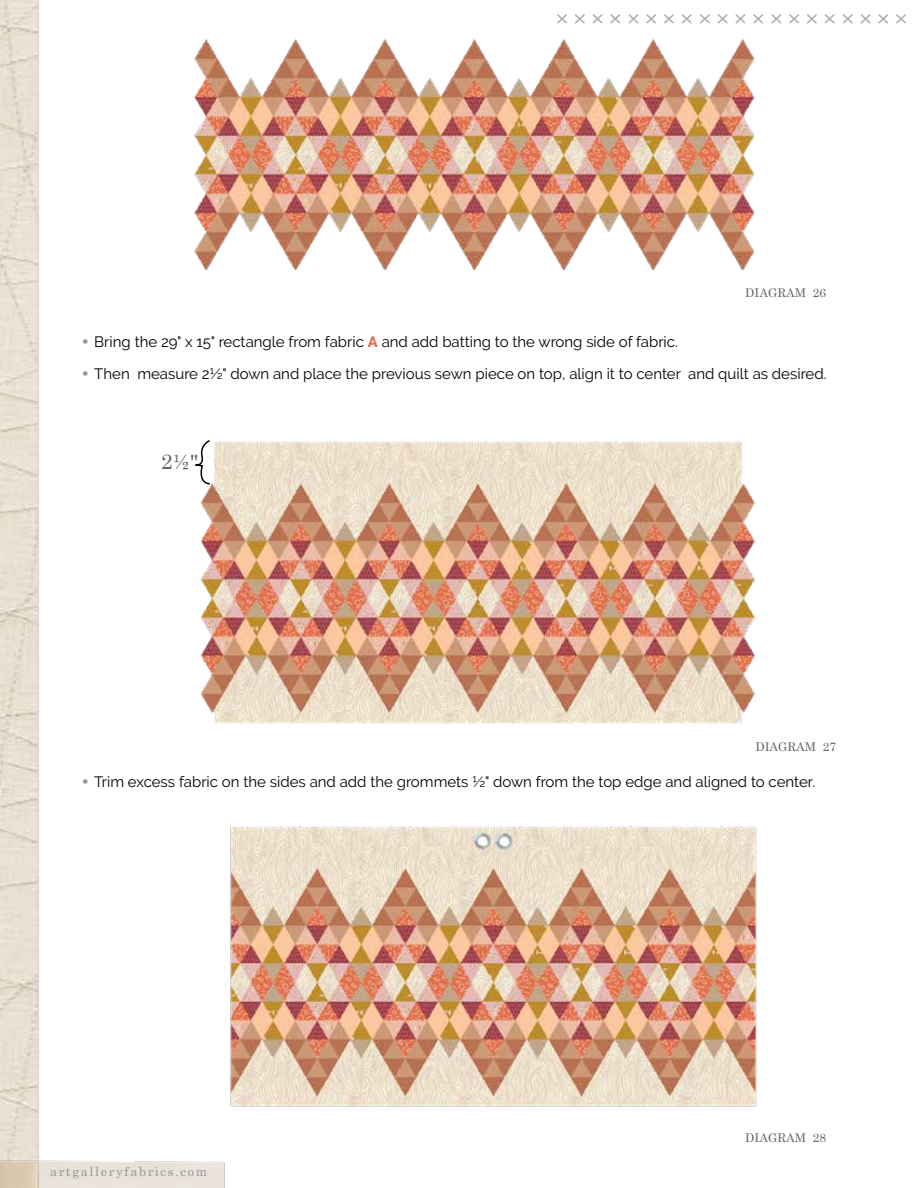
<style>
.page{position:relative;width:918px;height:1188px;background:#fff}
.page>*{position:absolute;margin:0;border:0;box-sizing:border-box;transform-origin:0 0}
.t1{font:21px "Century Schoolbook";color:#636466}
.t2{font:15px "Raleway";color:#000}
.t3{font:12.75px "Century Schoolbook";letter-spacing:.125em;color:#939494}
.t4{font:12px "Century Schoolbook";color:#636466}
.s1{font-family:"Century Gothic";color:#939598}
.s2{font-weight:800;color:#de7354}
</style>
<div class="page">
<img style="left:0;top:0;width:39px;height:1154px">
<img style="left:0;top:1154px;width:225px;height:34px">
<svg style="left:557px;top:14px;width:349px;height:10px"></svg>
<img style="left:194px;top:39px;width:561px;height:231px">
<img style="left:200px;top:441px;width:556px;height:283px">
<img style="left:230px;top:826px;width:527px;height:281px">
<svg style="left:195px;top:440px;width:16px;height:45px"></svg>
<p class="t4" style="left:745px;top:282px;width:82px">DIAGRAM 26</p>
<p class="t2" style="left:81px;top:333px;width:599px"><span class="s1">•</span> Bring the 29" x 15" rectangle from fabric <span class="s2">A</span> and add batting to the wrong side of fabric.</p>
<p class="t2" style="left:81px;top:365px;width:747px"><span class="s1">•</span> Then measure 2½" down and place the previous sewn piece on top, align it to center and quilt as desired.</p>
<h1 class="t1" style="left:161px;top:444px;width:39px">2½"</h1>
<p class="t4" style="left:755px;top:737px;width:82px">DIAGRAM 27</p>
<p class="t2" style="left:81px;top:773px;width:736px"><span class="s1">•</span> Trim excess fabric on the sides and add the grommets ½" down from the top edge and aligned to center.</p>
<p class="t3" style="left:50px;top:1161px;width:159px">artgalleryfabrics.com</p>
<p class="t4" style="left:745px;top:1128px;width:82px">DIAGRAM 28</p>
</div>
